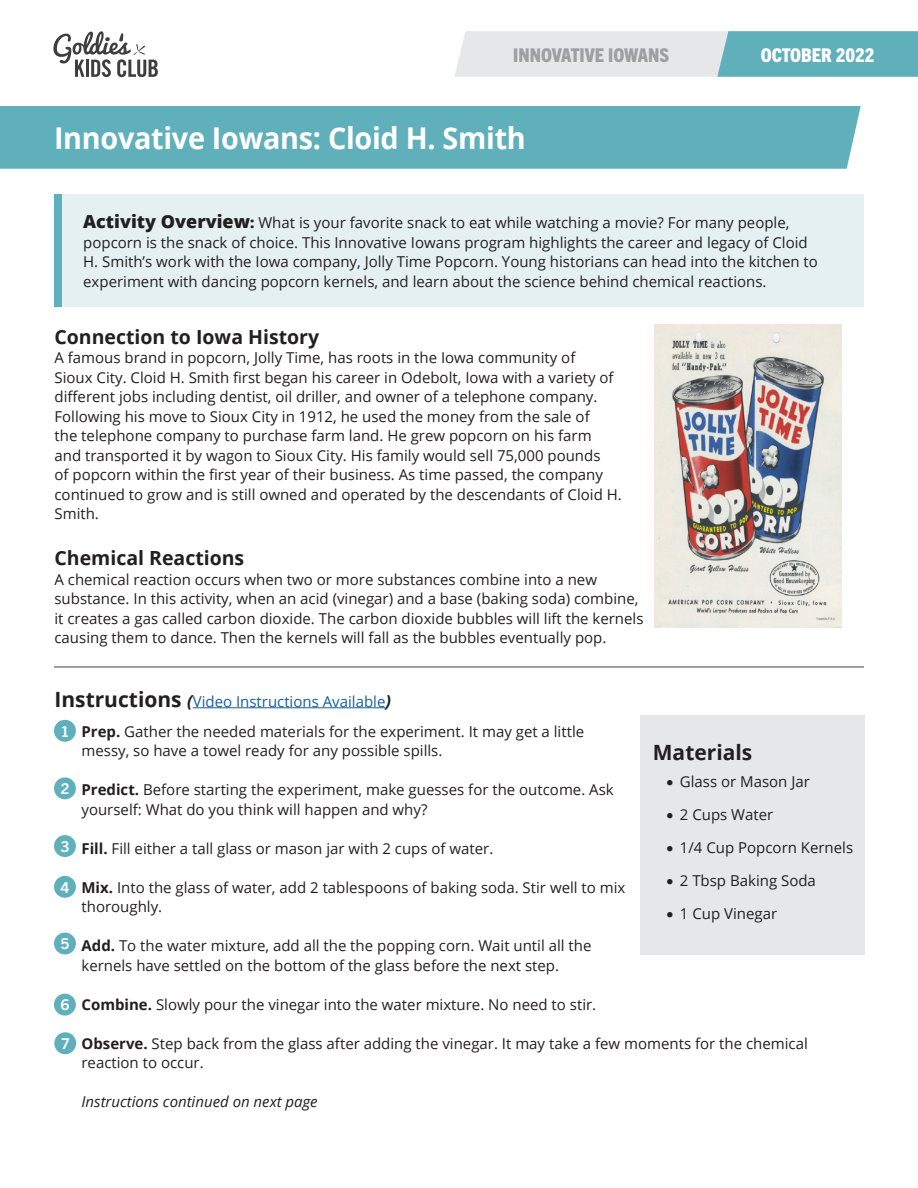
<style>
.page{position:relative;width:918px;height:1188px;background:#fff}
.page>*{position:absolute;margin:0;border:0;box-sizing:border-box;transform-origin:0 0}
.Header_2__3{font:700 30px "Open Sans";letter-spacing:-.01em;color:#fff;scale:.96 1}
.Header_2__3-2{font:700 21px "Open Sans";color:#231f20}
.t1{font:700 19.5px "Open Sans";color:#231f20}
.t2{font:800 condensed 19.05px "Trade Gothic Next LT Pro";color:#9d9fa2}
.t3{font:800 condensed 19.05px "Trade Gothic Next LT Pro";color:#fff}
.t4{font:15px/19.5px "Open Sans";color:#231f20}
.t5{font:15px "Open Sans";color:#175d9e}
.t6{font:italic 15px "Open Sans";color:#231f20}
.t7{font:700 15px "Trade Gothic Next LT Pro";color:#fff}
.s1{font-weight:800;font-size:18px}
.s2{font-weight:800}
.s3{font-weight:700;font-size:21px;color:#231f20}
.s4{font-weight:700;font-style:italic;font-size:16.5px;color:#231f20}
.s5{font-weight:700}
</style>
<div class="page">
<div style="left:0;top:106px;width:861px;height:63px;background:#60b0bc"></div>
<svg style="left:455px;top:31px;width:463px;height:46px;background:#aed0d6"></svg>
<div style="left:54px;top:194px;width:9px;height:113px;background:#60b0bc"></div>
<div style="left:63px;top:194px;width:801px;height:113px;background:#e5f0f3"></div>
<div style="left:640px;top:715px;width:225px;height:239px;background:#e6e7e9"></div>
<hr style="left:193px;top:707px;width:192px;height:1px;background:#175d9e">
<hr style="left:54px;top:667px;width:810px;height:1px;background:#3e3e3f">
<div style="left:54px;top:777px;width:22px;height:22px;background:#60b0bc;border-radius:50%"></div>
<div style="left:54px;top:835px;width:22px;height:22px;background:#60b0bc;border-radius:50%"></div>
<div style="left:54px;top:876px;width:22px;height:22px;background:#60b0bc;border-radius:50%"></div>
<div style="left:54px;top:933px;width:22px;height:21px;background:#60b0bc;border-radius:50%"></div>
<svg style="left:53px;top:31px;width:105px;height:46px"></svg>
<img style="left:655px;top:325px;width:187px;height:302px">
<div style="left:54px;top:720px;width:22px;height:22px;background:#60b0bc;border-radius:50%"></div>
<div style="left:54px;top:994px;width:22px;height:22px;background:#60b0bc;border-radius:50%"></div>
<div style="left:54px;top:1032px;width:22px;height:22px;background:#60b0bc;border-radius:50%"></div>
<p class="t2" style="left:513px;top:42px;width:157px">INNOVATIVE IOWANS</p>
<p class="t3" style="left:761px;top:42px;width:115px">OCTOBER 2022</p>
<p class="Header_2__3" style="left:54px;top:117px;width:493px">Innovative Iowans: Cloid H. Smith</p>
<p class="t4" style="left:83px;top:213px;width:736px"><span class="s1">Activity Overview</span><span class="s2">:</span> What is your favorite snack to eat while watching a movie? For many people, popcorn is the snack of choice. This Innovative Iowans program highlights the career and legacy of Cloid H. Smith’s work with the Iowa company, Jolly Time Popcorn. Young historians can head into the kitchen to experiment with dancing popcorn kernels, and learn about the science behind chemical reactions.</p>
<p class="t1" style="left:54px;top:323px;width:266px">Connection to Iowa History</p>
<p class="t4" style="left:54px;top:348px;width:569px">A famous brand in popcorn, Jolly Time, has roots in the Iowa community of<br>Sioux City. Cloid H. Smith first began his career in Odebolt, Iowa with a variety of different jobs including dentist, oil driller, and owner of a telephone company.<br>Following his move to Sioux City in 1912, he used the money from the sale of<br>the telephone company to purchase farm land. He grew popcorn on his farm and transported it by wagon to Sioux City. His family would sell 75,000 pounds<br>of popcorn within the first year of their business. As time passed, the company continued to grow and is still owned and operated by the descendants of Cloid H.<br>Smith.</p>
<p class="t1" style="left:54px;top:544px;width:191px">Chemical Reactions</p>
<p class="t4" style="left:54px;top:569px;width:591px">A chemical reaction occurs when two or more substances combine into a new substance. In this activity, when an acid (vinegar) and a base (baking soda) combine, it creates a gas called carbon dioxide. The carbon dioxide bubbles will lift the kernels causing them to dance. Then the kernels will fall as the bubbles eventually pop.</p>
<p class="t5" style="left:54px;top:691px;width:338px"><span class="s3">Instructions</span> <span class="s4">(</span>Video Instructions Available<span class="s4">)</span></p>
<p class="t4" style="left:81px;top:721px;width:504px"><span class="s5">Prep.</span> Gather the needed materials for the experiment. It may get a little messy, so have a towel ready for any possible spills.</p>
<p class="t4" style="left:81px;top:780px;width:534px"><span class="s5">Predict.</span> Before starting the experiment, make guesses for the outcome. Ask yourself: What do you think will happen and why?</p>
<p class="t4" style="left:81px;top:838px;width:413px"><span class="s5">Fill.</span> Fill either a tall glass or mason jar with 2 cups of water.</p>
<p class="t4" style="left:81px;top:877px;width:545px"><span class="s5">Mix.</span> Into the glass of water, add 2 tablespoons of baking soda. Stir well to mix thoroughly.</p>
<p class="t4" style="left:81px;top:936px;width:512px"><span class="s5">Add.</span> To the water mixture, add all the the popping corn. Wait until all the kernels have settled on the bottom of the glass before the next step.</p>
<p class="t4" style="left:81px;top:994px;width:516px"><span class="s5">Combine.</span> Slowly pour the vinegar into the water mixture. No need to stir.</p>
<p class="t4" style="left:81px;top:1033px;width:728px"><span class="s5">Observe.</span> Step back from the glass after adding the vinegar. It may take a few moments for the chemical reaction to occur.</p>
<p class="t6" style="left:81px;top:1092px;width:238px">Instructions continued on next page</p>
<p class="t7" style="left:61px;top:721px;width:10px">1</p>
<p class="Header_2__3-2" style="left:653px;top:738px;width:101px">Materials</p>
<p class="t4" style="left:666px;top:771px;width:145px">• Glass or Mason Jar</p>
<p class="t4" style="left:666px;top:804px;width:108px">• 2 Cups Water</p>
<p class="t4" style="left:666px;top:837px;width:188px">• 1/4 Cup Popcorn Kernels</p>
<p class="t4" style="left:666px;top:870px;width:151px">• 2 Tbsp Baking Soda</p>
<p class="t4" style="left:666px;top:903px;width:112px">• 1 Cup Vinegar</p>
<p class="t7" style="left:61px;top:778px;width:10px">2</p>
<p class="t7" style="left:61px;top:836px;width:10px">3</p>
<p class="t7" style="left:61px;top:877px;width:10px">4</p>
<p class="t7" style="left:61px;top:933px;width:10px">5</p>
<p class="t7" style="left:61px;top:995px;width:10px">6</p>
<p class="t7" style="left:61px;top:1033px;width:10px">7</p>
</div>
